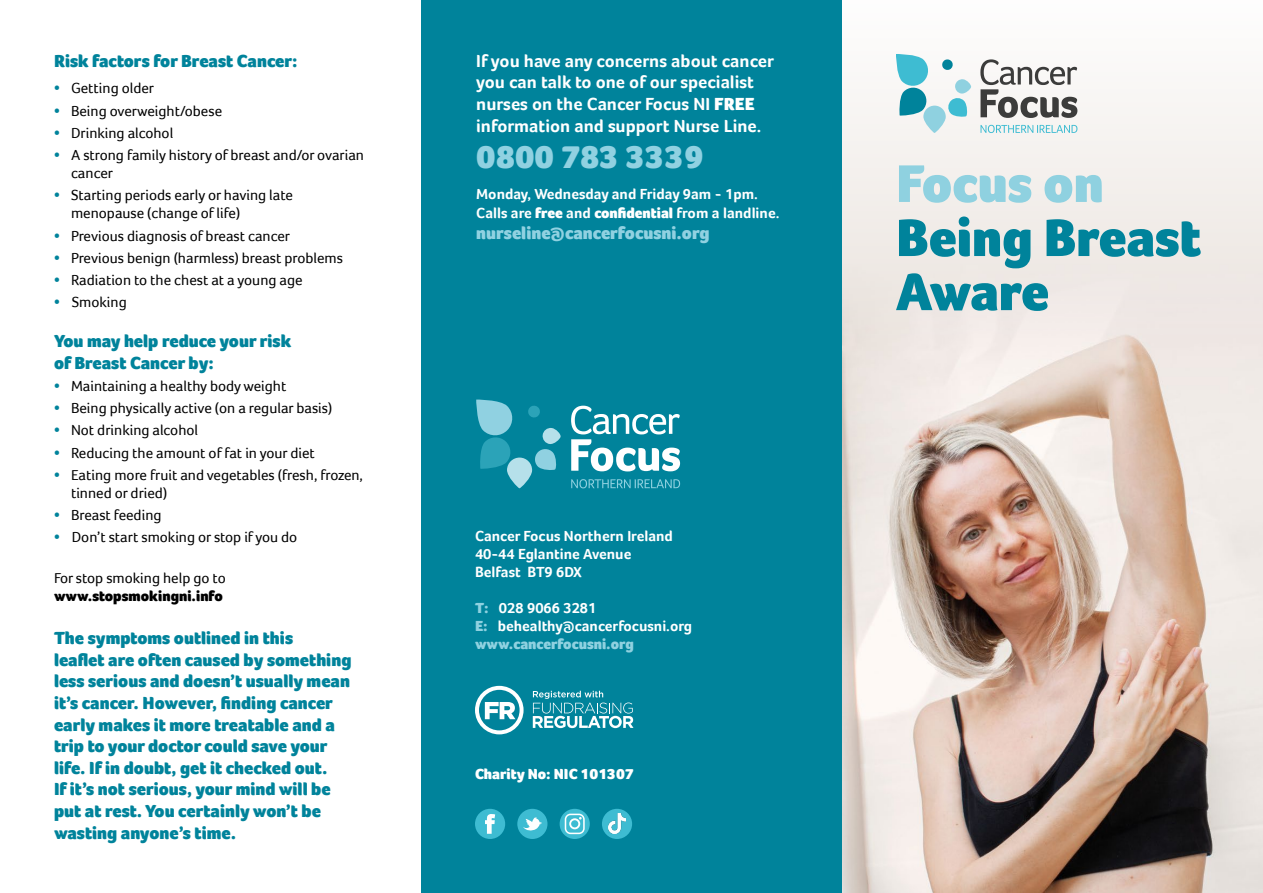
<style>
.page{position:relative;width:1263px;height:893px;background:#fff}
.page>*{position:absolute;margin:0;border:0;box-sizing:border-box;transform-origin:0 0}
.t1{font:900 54.45px "Foco";color:#00839b}
.t2{font:900 54.45px "Foco";color:#8fd1e0}
.t3{font:900 33px "Foco";color:#90d1e1}
.t4{font:900 18px/21.6px "Foco";color:#00839b}
.t5{font:700 18px/21.6px "Foco";color:#fff}
.t6{font:900 18px "Foco";color:#90d1e1}
.t7{font:15px/18px "Foco";color:#000}
.t8{font:700 15px/18.8px "Foco";color:#fff}
.t9{font:900 15px "Foco";color:#8fd1e0}
.t10{font:900 15px "Foco";color:#fff}
.s1{font-weight:900;color:#00839b}
.s2{font-weight:900}
.s3{font-weight:900;color:#8fd1e0}
</style>
<div class="page">
<img style="left:842px;top:346px;width:421px;height:547px">
<div style="left:842px;top:0;width:421px;height:346px;background:linear-gradient(to bottom,#fdfdfc,#ece4e0)"></div>
<div style="left:421px;top:0;width:421px;height:893px;background:#00839b"></div>
<svg style="left:476px;top:399px;width:37px;height:70px"></svg>
<svg style="left:507px;top:457px;width:25px;height:32px"></svg>
<svg style="left:535px;top:428px;width:26px;height:42px"></svg>
<svg style="left:528px;top:405px;width:12px;height:13px"></svg>
<svg style="left:571px;top:406px;width:109px;height:65px"></svg>
<svg style="left:571px;top:479px;width:109px;height:9px"></svg>
<svg style="left:475px;top:686px;width:48px;height:48px"></svg>
<svg style="left:533px;top:691px;width:100px;height:37px"></svg>
<div style="left:602px;top:809px;width:30px;height:30px;background:#3ebcd2;border-radius:50%"></div>
<div style="left:475px;top:809px;width:30px;height:30px;background:#3ebcd2;border-radius:50%"></div>
<svg style="left:485px;top:814px;width:10px;height:20px"></svg>
<div style="left:517px;top:809px;width:30px;height:30px;background:#3ebcd2;border-radius:50%"></div>
<svg style="left:523px;top:817px;width:19px;height:14px"></svg>
<svg style="left:560px;top:809px;width:30px;height:30px"></svg>
<svg style="left:565px;top:814px;width:20px;height:20px"></svg>
<img style="left:608px;top:813px;width:18px;height:20px">
<svg style="left:896px;top:54px;width:33px;height:62px"></svg>
<svg style="left:923px;top:105px;width:23px;height:28px"></svg>
<svg style="left:947px;top:79px;width:24px;height:38px"></svg>
<svg style="left:941px;top:59px;width:12px;height:12px"></svg>
<svg style="left:980px;top:59px;width:97px;height:59px"></svg>
<svg style="left:980px;top:125px;width:97px;height:8px"></svg>
<p class="t4" style="left:54px;top:50px;width:245px">Risk factors for Breast Cancer:</p>
<p class="t7" style="left:54px;top:79px;width:102px"><span class="s1">•</span> Getting older</p>
<p class="t7" style="left:54px;top:101px;width:170px"><span class="s1">•</span> Being overweight/obese</p>
<p class="t7" style="left:54px;top:124px;width:121px"><span class="s1">•</span> Drinking alcohol</p>
<p class="t7" style="left:71px;top:146px;width:295px;text-indent:-17px"><span class="s1">•</span> A strong family history of breast and/or ovarian cancer</p>
<p class="t7" style="left:71px;top:186px;width:223px;text-indent:-17px"><span class="s1">•</span> Starting periods early or having late menopause (change of life)</p>
<p class="t7" style="left:54px;top:226px;width:238px"><span class="s1">•</span> Previous diagnosis of breast cancer</p>
<p class="t7" style="left:54px;top:249px;width:290px"><span class="s1">•</span> Previous benign (harmless) breast problems</p>
<p class="t7" style="left:54px;top:271px;width:250px"><span class="s1">•</span> Radiation to the chest at a young age</p>
<p class="t7" style="left:54px;top:293px;width:74px"><span class="s1">•</span> Smoking</p>
<p class="t4" style="left:54px;top:330px;width:239px">You may help reduce your risk of Breast Cancer by:</p>
<p class="t7" style="left:54px;top:377px;width:234px"><span class="s1">•</span> Maintaining a healthy body weight</p>
<p class="t7" style="left:54px;top:399px;width:280px"><span class="s1">•</span> Being physically active (on a regular basis)</p>
<p class="t7" style="left:54px;top:421px;width:146px"><span class="s1">•</span> Not drinking alcohol</p>
<p class="t7" style="left:54px;top:443px;width:262px"><span class="s1">•</span> Reducing the amount of fat in your diet</p>
<p class="t7" style="left:71px;top:466px;width:293px;text-indent:-17px"><span class="s1">•</span> Eating more fruit and vegetables (fresh, frozen, tinned or dried)</p>
<p class="t7" style="left:54px;top:506px;width:109px"><span class="s1">•</span> Breast feeding</p>
<p class="t7" style="left:54px;top:528px;width:245px"><span class="s1">•</span> Don’t start smoking or stop if you do</p>
<p class="t7" style="left:54px;top:568px;width:173px">For stop smoking help go to <span class="s2">www.stopsmokingni.info</span></p>
<p class="t4" style="left:54px;top:627px;width:299px">The symptoms outlined in this<br>leaflet are often caused by something less serious and doesn’t usually mean it’s cancer. However, finding cancer early makes it more treatable and a trip to your doctor could save your life. If in doubt, get it checked out.<br>If it’s not serious, your mind will be put at rest. You certainly won’t be wasting anyone’s time.</p>
<p class="t5" style="left:476px;top:50px;width:299px">If you have any concerns about cancer you can talk to one of our specialist nurses on the Cancer Focus NI <span class="s2">FREE </span>information and support Nurse Line.</p>
<p class="t3" style="left:476px;top:137px;width:229px">0800 783 3339</p>
<p class="t8" style="left:476px;top:184px;width:305px">Monday, Wednesday and Friday 9am - 1pm.<br>Calls are <span class="s2">free</span> and <span class="s2">confidential</span> from a landline.</p>
<p class="t6" style="left:476px;top:223px;width:235px">nurseline@cancerfocusni.org</p>
<p class="t8" style="left:475px;top:527px;width:199px;line-height:18px">Cancer Focus Northern Ireland<br>40-44 Eglantine Avenue</p>
<p class="t8" style="left:475px;top:562px;width:108px">Belfast BT9 6DX</p>
<p class="t8" style="left:475px;top:598px;width:123px"><span class="s3">T:</span> 028 9066 3281</p>
<p class="t8" style="left:475px;top:616px;width:219px"><span class="s3">E:</span> behealthy@cancerfocusni.org</p>
<p class="t9" style="left:475px;top:635px;width:160px">www.cancerfocusni.org</p>
<p class="t10" style="left:475px;top:765px;width:160px">Charity No: NIC 101307</p>
<p class="t2" style="left:896px;top:152px;width:209px">Focus on</p>
<p class="t1" style="left:896px;top:206px;width:307px">Being Breast</p>
<p class="t1" style="left:896px;top:260px;width:155px">Aware</p>
</div>
